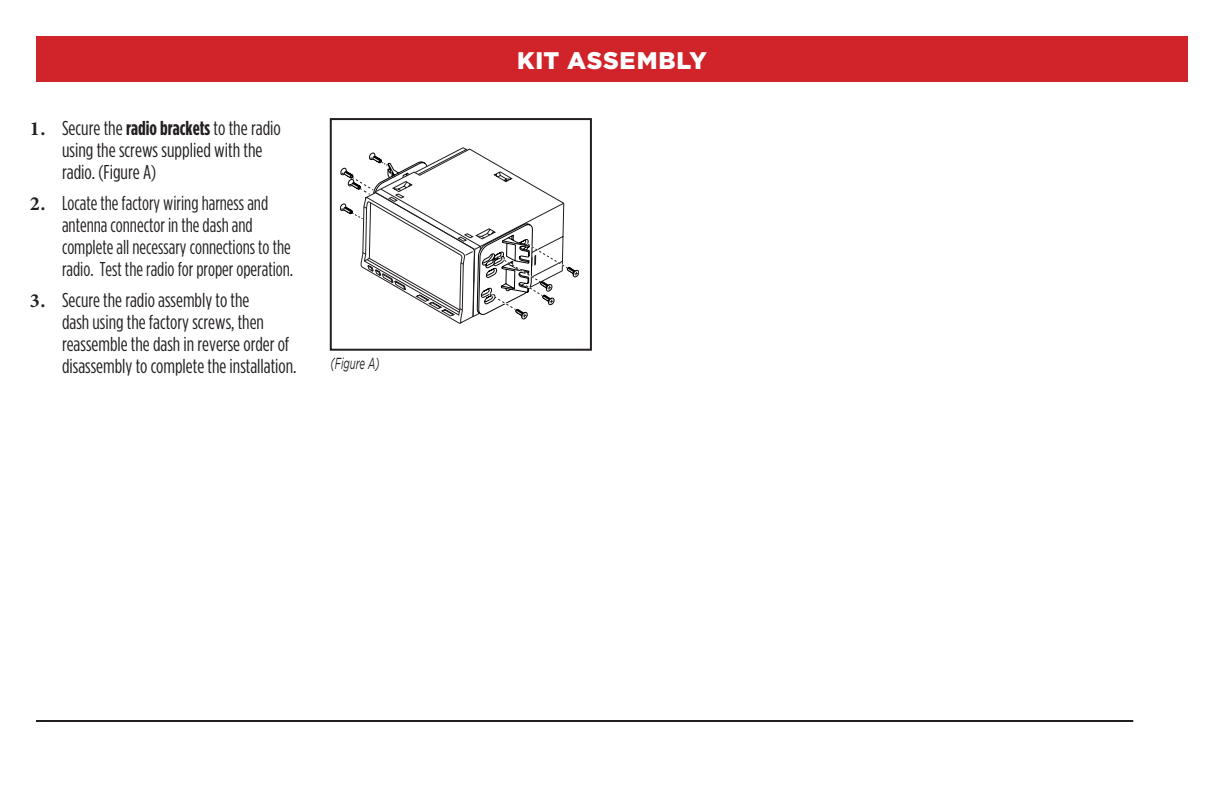
<style>
.page{position:relative;width:1224px;height:792px;background:#fff}
.page>*{position:absolute;margin:0;border:0;box-sizing:border-box;transform-origin:0 0}
.t1{font:900 24px "Gotham";letter-spacing:.03em;color:#fff}
.t2{font:20px/22px "Gotham Condensed";color:#231f20}
.t3{font:20px/22px "Gotham Condensed";color:#231f20;scale:.95 1}
.t4{font:italic 16px "Gotham";color:#231f20;scale:.6 1}
.s1{font-family:"Minion Pro";font-weight:700}
.s2{font-weight:700}
</style>
<div class="page">
<div style="left:36px;top:36px;width:1152px;height:45px;background:#d1232a"></div>
<hr style="left:36px;top:720px;width:1097px;height:2px;background:#231f20">
<svg style="left:340px;top:147px;width:239px;height:177px"></svg>
<div style="left:330px;top:118px;width:262px;height:233px;border:2px solid #231f20"></div>
<p class="t2" style="left:62px;top:117px;width:220px;text-indent:-32px"><span class="s1">1.</span> Secure the <span class="s2">radio brackets</span> to the radio using the screws supplied with the radio. (Figure A)</p>
<p class="t3" style="left:62px;top:192px;width:245px;text-indent:-32px"><span class="s1">2.</span> Locate the factory wiring harness and antenna connector in the dash and complete all necessary connections to the radio. Test the radio for proper operation.</p>
<p class="t2" style="left:62px;top:289px;width:236px;text-indent:-32px"><span class="s1">3.</span> Secure the radio assembly to the<br>dash using the factory screws, then reassemble the dash in reverse order of disassembly to complete the installation.</p>
<p class="t4" style="left:331px;top:354px;width:83px">(Figure A)</p>
<p class="t1" style="left:517px;top:47px;width:191px">KIT ASSEMBLY</p>
</div>
